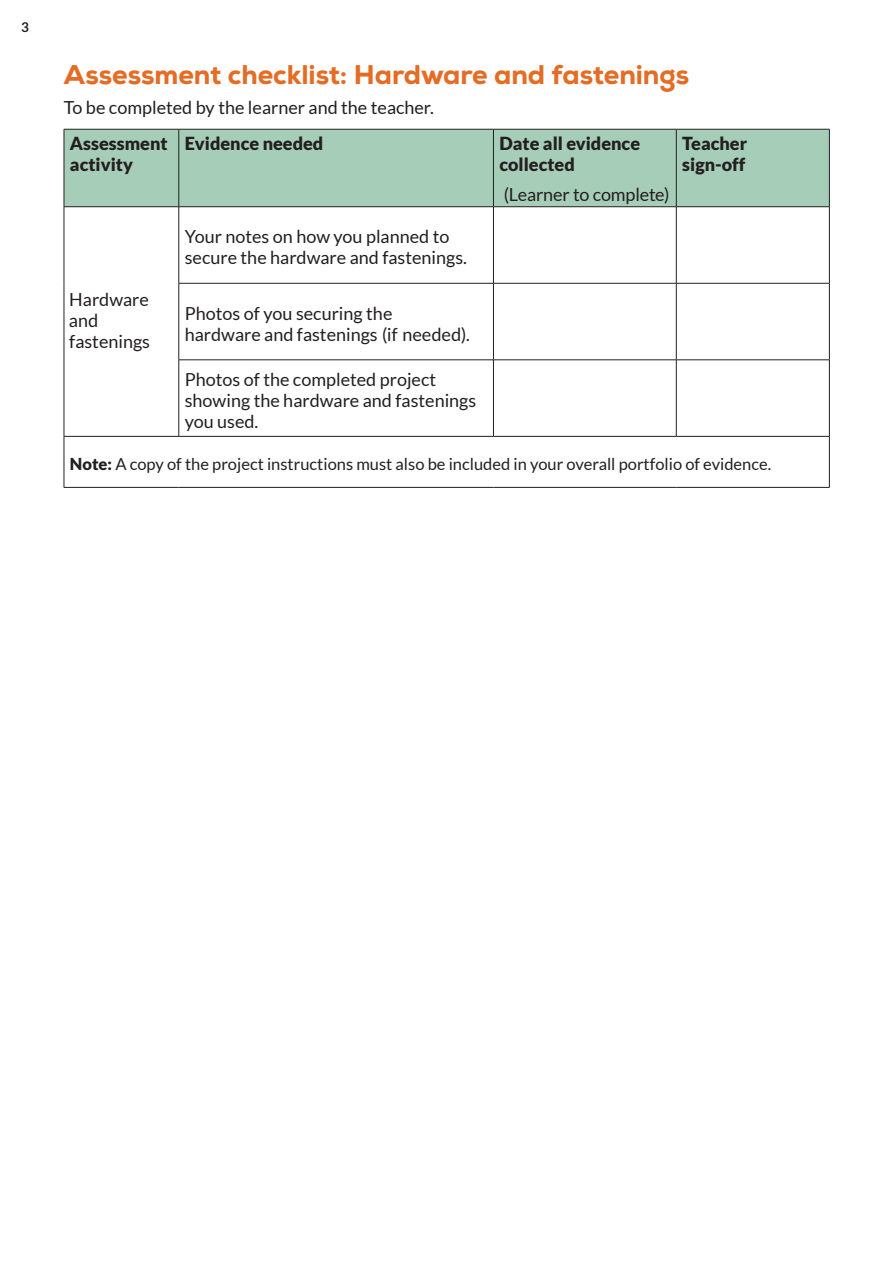
<style>
.page{position:relative;width:893px;height:1263px;background:#fff}
.page>*{position:absolute;margin:0;border:0;box-sizing:border-box;transform-origin:0 0}
.Heading{font:800 27px "Nexa";letter-spacing:-.005em;color:#e56c25}
.Body_text_-_Tables{font:18px/21px "Lato";color:#231f20}
.Body_text_-_Tables-2{font:900 18px/21px "Lato";color:#231f20}
.Body_text_-_Tables-3{font:16.5px "Lato";color:#231f20}
.t1{font:700 13.5px "Lato";color:#231f20}
.s1{font-style:inherit}
.s2{font-weight:900}
</style>
<div class="page">
<div style="left:65px;top:130px;width:764px;height:76px;background:#a6cdb8"></div>
<hr style="left:64px;top:129px;width:115px;height:1px;background:#231f20">
<hr style="left:64px;top:129px;width:1px;height:78px;background:#231f20">
<hr style="left:179px;top:129px;width:314px;height:1px;background:#231f20">
<hr style="left:179px;top:129px;width:1px;height:78px;background:#231f20">
<hr style="left:493px;top:129px;width:183px;height:1px;background:#231f20">
<hr style="left:493px;top:129px;width:1px;height:78px;background:#231f20">
<hr style="left:676px;top:129px;width:154px;height:1px;background:#231f20">
<hr style="left:676px;top:129px;width:1px;height:78px;background:#231f20">
<hr style="left:829px;top:129px;width:1px;height:78px;background:#231f20">
<hr style="left:64px;top:206px;width:115px;height:1px;background:#231f20">
<hr style="left:64px;top:207px;width:1px;height:76px;background:#231f20">
<hr style="left:179px;top:206px;width:314px;height:1px;background:#231f20">
<hr style="left:179px;top:207px;width:1px;height:76px;background:#231f20">
<hr style="left:493px;top:206px;width:183px;height:1px;background:#231f20">
<hr style="left:493px;top:207px;width:1px;height:76px;background:#231f20">
<hr style="left:676px;top:206px;width:154px;height:1px;background:#231f20">
<hr style="left:676px;top:207px;width:1px;height:76px;background:#231f20">
<hr style="left:829px;top:207px;width:1px;height:76px;background:#231f20">
<hr style="left:64px;top:283px;width:1px;height:77px;background:#231f20">
<hr style="left:179px;top:283px;width:314px;height:1px;background:#231f20">
<hr style="left:179px;top:283px;width:1px;height:77px;background:#231f20">
<hr style="left:493px;top:283px;width:183px;height:1px;background:#231f20">
<hr style="left:493px;top:283px;width:1px;height:77px;background:#231f20">
<hr style="left:676px;top:283px;width:154px;height:1px;background:#231f20">
<hr style="left:676px;top:283px;width:1px;height:77px;background:#231f20">
<hr style="left:829px;top:283px;width:1px;height:77px;background:#231f20">
<hr style="left:64px;top:360px;width:1px;height:76px;background:#231f20">
<hr style="left:179px;top:360px;width:314px;height:1px;background:#231f20">
<hr style="left:179px;top:360px;width:1px;height:76px;background:#231f20">
<hr style="left:493px;top:360px;width:183px;height:1px;background:#231f20">
<hr style="left:493px;top:360px;width:1px;height:76px;background:#231f20">
<hr style="left:676px;top:360px;width:154px;height:1px;background:#231f20">
<hr style="left:676px;top:360px;width:1px;height:76px;background:#231f20">
<hr style="left:829px;top:360px;width:1px;height:76px;background:#231f20">
<hr style="left:64px;top:436px;width:115px;height:1px;background:#231f20">
<hr style="left:64px;top:437px;width:1px;height:50px;background:#231f20">
<hr style="left:179px;top:436px;width:314px;height:1px;background:#231f20">
<hr style="left:493px;top:436px;width:183px;height:1px;background:#231f20">
<hr style="left:676px;top:436px;width:154px;height:1px;background:#231f20">
<hr style="left:829px;top:437px;width:1px;height:50px;background:#231f20">
<hr style="left:64px;top:487px;width:115px;height:1px;background:#231f20">
<hr style="left:179px;top:487px;width:314px;height:1px;background:#231f20">
<hr style="left:493px;top:487px;width:183px;height:1px;background:#231f20">
<hr style="left:676px;top:487px;width:154px;height:1px;background:#231f20">
<p class="t1" style="left:21px;top:19px;width:9px">3</p>
<p class="Heading" style="left:64px;top:57px;width:627px">Assessment checklist: Hardware and fastenings</p>
<p class="Body_text_-_Tables" style="left:64px;top:97px;width:372px">To be completed by the learner and the teacher.</p>
<p class="Body_text_-_Tables-2" style="left:70px;top:132px;width:99px">Assessment activity</p>
<p class="Body_text_-_Tables-2" style="left:185px;top:132px;width:140px">Evidence needed</p>
<p class="Body_text_-_Tables-2" style="left:499px;top:132px;width:142px">Date all evidence collected</p>
<p class="Body_text_-_Tables" style="left:504px;top:184px;width:167px">(Learner to complete)</p>
<p class="Body_text_-_Tables-2" style="left:682px;top:132px;width:66px">Teacher sign-off</p>
<p class="Body_text_-_Tables" style="left:185px;top:226px;width:284px">Your notes on how you planned to secure the hardware and fastenings.</p>
<p class="Body_text_-_Tables" style="left:185px;top:302px;width:287px">Photos of you securing the hardware and fastenings <span class="s1">(if needed).</span></p>
<p class="Body_text_-_Tables" style="left:185px;top:368px;width:293px">Photos of the completed project showing the hardware and fastenings you used.</p>
<p class="Body_text_-_Tables-3" style="left:70px;top:455px;width:703px"><span class="s2">Note:</span> A copy of the project instructions must also be included in your overall portfolio of evidence.</p>
<p class="Body_text_-_Tables" style="left:69px;top:289px;width:82px">Hardware <span class="s1">and </span>fastenings</p>
</div>
